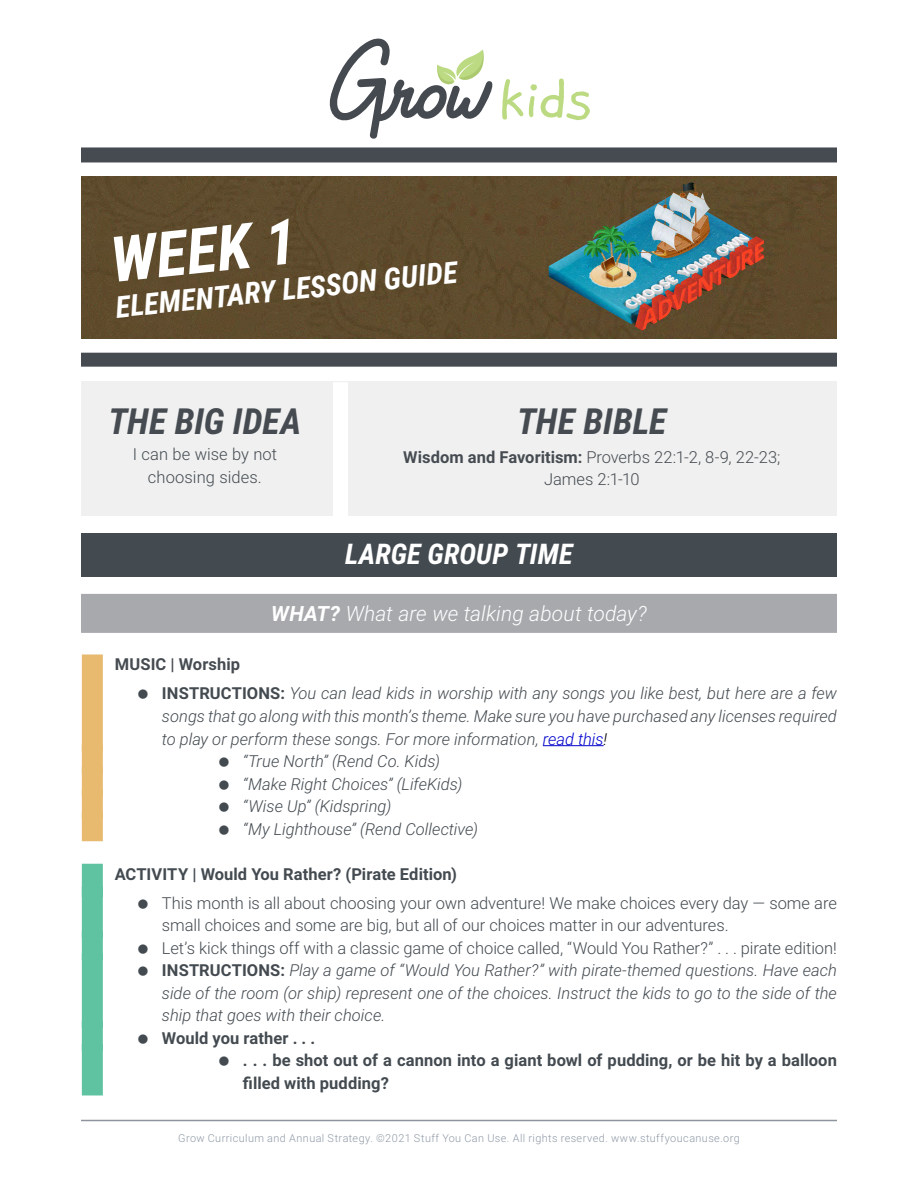
<style>
.page{position:relative;width:918px;height:1188px;background:#fff}
.page>*{position:absolute;margin:0;border:0;box-sizing:border-box;transform-origin:0 0}
.t1{font:italic 700 63px "Roboto Condensed";color:#fff}
.t2{font:italic 700 36px "Roboto Condensed";color:#454b51}
.t3{font:italic 700 30px "Roboto Condensed";color:#fff}
.t4{font:italic 700 28.5px "Roboto Condensed";letter-spacing:.01em;color:#fff}
.t5{font:italic 300 21px "Roboto";letter-spacing:.005em;color:#fff}
.t6{font:300 16.5px/22.5px "Roboto";letter-spacing:-.005em;color:#434a50;text-align:center}
.t7{font:italic 300 16.5px/29.2px "Roboto";color:#434a50}
.t8{font:700 16.5px/22.5px "Roboto";letter-spacing:.005em;color:#434a50}
.t9{font:300 16.5px/22.5px "Roboto";letter-spacing:-.005em;color:#454b51;text-align:center}
.t10{font:300 10.8px "Roboto";letter-spacing:.04em;color:#8f99a6}
.s1{font-weight:700}
.s2{font-weight:700;font-style:normal;color:#454b51}
.s3{font-weight:700;font-style:normal}
.s4{color:#00c}
.s5{color:#000}
.s6{font-style:italic}
</style>
<div class="page">
<svg style="left:329px;top:38px;width:194px;height:101px"></svg>
<svg style="left:529px;top:79px;width:61px;height:41px"></svg>
<div style="left:81px;top:147px;width:756px;height:15px;background:#454b51"></div>
<img style="left:81px;top:176px;width:756px;height:162px">
<div style="left:81px;top:353px;width:756px;height:14px;background:#454b51"></div>
<hr style="left:81px;top:1120px;width:756px;height:1px;background:#8d949e">
<div style="left:81px;top:381px;width:756px;height:135px;background:#f0f0f0"></div>
<div style="left:333px;top:382px;width:15px;height:134px;background:#fff"></div>
<div style="left:81px;top:534px;width:756px;height:43px;background:#434a50"></div>
<div style="left:81px;top:594px;width:756px;height:39px;background:#a7a9ac"></div>
<div style="left:82px;top:654px;width:21px;height:23px;background:#e7ba70"></div>
<div style="left:82px;top:677px;width:21px;height:74px;background:#e7ba70"></div>
<hr style="left:543px;top:745px;width:61px;height:1px;background:#00c">
<div style="left:82px;top:744px;width:21px;height:30px;background:#e7ba70"></div>
<div style="left:82px;top:767px;width:21px;height:29px;background:#e7ba70"></div>
<div style="left:82px;top:789px;width:21px;height:30px;background:#e7ba70"></div>
<div style="left:82px;top:812px;width:21px;height:29px;background:#e7ba70"></div>
<div style="left:82px;top:864px;width:21px;height:33px;background:#5fc2a0"></div>
<div style="left:82px;top:886px;width:21px;height:52px;background:#5fc2a0"></div>
<div style="left:82px;top:931px;width:21px;height:29px;background:#5fc2a0"></div>
<div style="left:82px;top:954px;width:21px;height:74px;background:#5fc2a0"></div>
<div style="left:82px;top:1021px;width:21px;height:29px;background:#5fc2a0"></div>
<div style="left:82px;top:1044px;width:21px;height:51px;background:#5fc2a0"></div>
<h1 class="t1" style="left:106px;top:216px;width:188px;rotate:-6deg">WEEK 1</h1>
<h3 class="t3" style="left:113px;top:286px;width:345px;rotate:-6deg">ELEMENTARY LESSON GUIDE</h3>
<h2 class="t2" style="left:108px;top:396px;width:195px">THE BIG IDEA</h2>
<p class="t6" style="left:133px;top:442px;width:146px">I can be wise by not choosing sides.</p>
<h2 class="t2" style="left:517px;top:396px;width:151px">THE BIBLE</h2>
<p class="t9" style="left:403px;top:445px;width:379px"><span class="s1">Wisdom and Favoritism:</span> Proverbs 22:1-2, 8-9, 22-23;<br>James 2:1-10</p>
<h3 class="t4" style="left:345px;top:534px;width:229px">LARGE GROUP TIME</h3>
<p class="t5" style="left:271px;top:599px;width:377px"><span class="s1">WHAT?</span> What are we talking about today?</p>
<p class="t7" style="left:162px;top:649px;width:676px;text-indent:-47px"><span class="s2">MUSIC | Worship<br></span><span class="s3">INSTRUCTIONS:</span> You can lead kids in worship with any songs you like best, but here are a few</p>
<p class="t7" style="left:162px;top:701px;width:676px">songs that go along with this month’s theme. Make sure you have purchased any licenses required</p>
<p class="t7" style="left:162px;top:723px;width:447px">to play or perform these songs. For more information, <span class="s4">read this</span><span class="s5">!</span></p>
<p class="t7" style="left:243px;top:746px;width:199px">“True North” (Rend Co. Kids)</p>
<p class="t7" style="left:243px;top:768px;width:221px">“Make Right Choices” (LifeKids)</p>
<p class="t7" style="left:243px;top:791px;width:150px">“Wise Up” (Kidspring)</p>
<p class="t7" style="left:243px;top:813px;width:237px">“My Lighthouse” (Rend Collective)</p>
<p class="t8" style="left:115px;top:862px;width:344px">ACTIVITY | Would You Rather? (Pirate Edition)</p>
<p class="t6" style="left:162px;top:891px;width:677px;text-align:left">This month is all about choosing your own adventure! We make choices every day — some are small choices and some are big, but all of our choices matter in our adventures.<br>Let’s kick things off with a classic game of choice called, “Would You Rather?” . . . pirate edition!<br><span class="s1">INSTRUCTIONS:</span> <span class="s6">Play a game of “Would You Rather?” with pirate-themed questions. Have each side of the room (or ship) represent one of the choices. Instruct the kids to go to the side of the ship that goes with their choice.</span></p>
<p class="t8" style="left:243px;top:1026px;width:595px;text-indent:-81px">Would you rather . . .<br>. . . be shot out of a cannon into a giant bowl of pudding, or be hit by a balloon filled with pudding?</p>
<p class="t10" style="left:178px;top:1131px;width:563px">Grow Curriculum and Annual Strategy. ©2021 Stuff You Can Use. All rights reserved. www.stuffyoucanuse.org</p>
</div>
